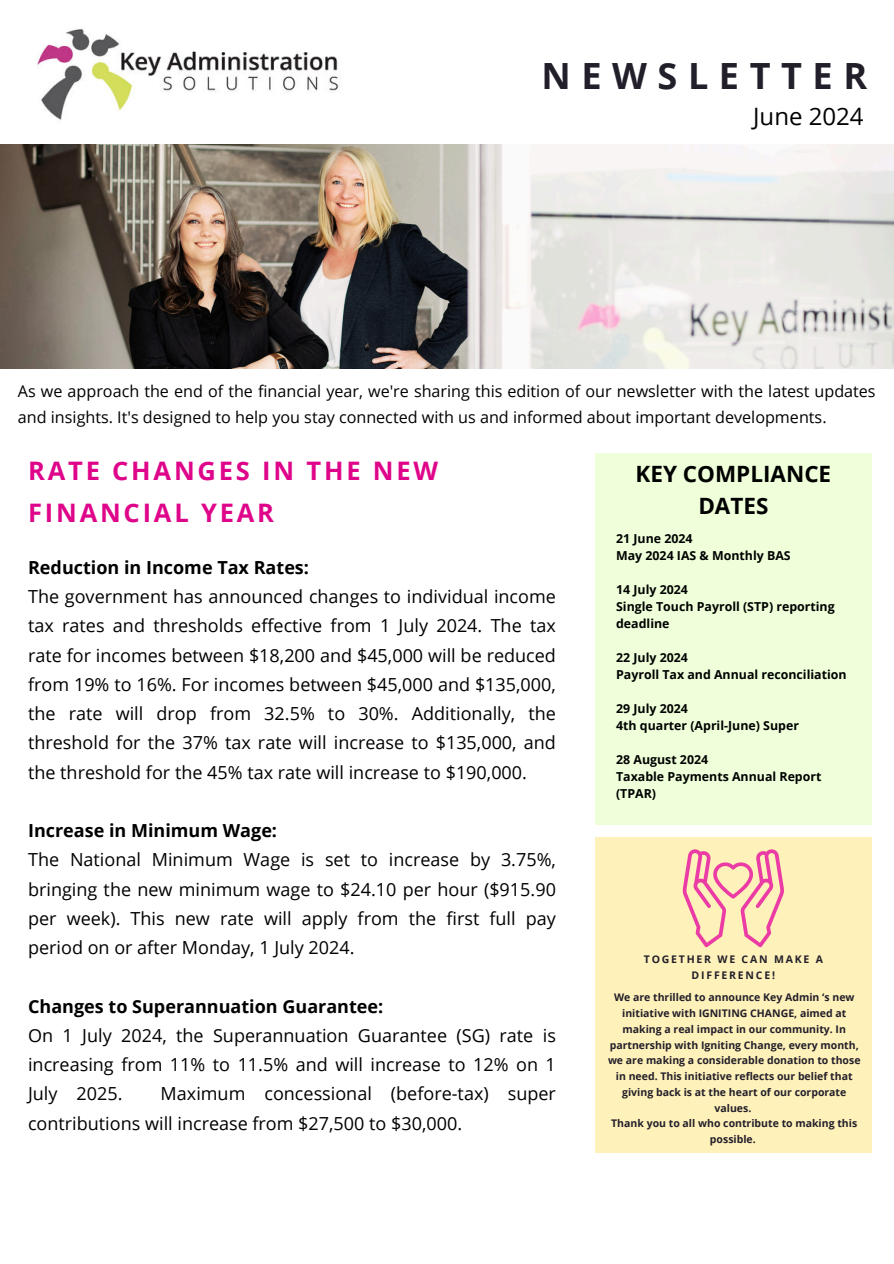
<style>
.page{position:relative;width:894px;height:1264px;background:#fff}
.page>*{position:absolute;margin:0;border:0;box-sizing:border-box;transform-origin:0 0}
.t1{font:700 36.15px "Open Sans";letter-spacing:.29em;color:#221f2a}
.t2{font:700 25.5px/41.7px "Open Sans";letter-spacing:.11em;color:#df058a}
.t3{font:24px "Open Sans";color:#000}
.t4{font:700 22.5px/31.3px "Open Sans";color:#000;text-align:center}
.t5{font:18px/29.2px "Open Sans";color:#000;text-align:justify}
.t6{font:700 18px "Open Sans";color:#000}
.t7{font:16.2px/26.4px "Open Sans";color:#000}
.t8{font:700 12.3px/17px "Open Sans";color:#000}
.t9{font:700 10.5px/15.8px "Open Sans";color:#221f2a;text-align:center}
.t10{font:700 10.5px/15.8px "Open Sans";letter-spacing:.17em;color:#221f2a;text-align:center}
</style>
<div class="page">
<img style="left:0;top:145px;width:893px;height:224px">
<img style="left:37px;top:29px;width:302px;height:91px">
<div style="left:595px;top:837px;width:276px;height:316px;background:#fff1ba"></div>
<svg style="left:682px;top:849px;width:101px;height:98px"></svg>
<div style="left:595px;top:453px;width:276px;height:372px;background:#eeffd9"></div>
<h1 class="t1" style="left:541px;top:51px;width:327px">NEWSLETTER</h1>
<h3 class="t3" style="left:753px;top:99px;width:112px">June 2024</h3>
<p class="t7" style="left:18px;top:377px;width:859px">As we approach the end of the financial year, we're sharing this edition of our newsletter with the latest updates and insights. It's designed to help you stay connected with us and informed about important developments.</p>
<h2 class="t2" style="left:28px;top:449px;width:411px">RATE CHANGES IN THE NEW<br>FINANCIAL YEAR</h2>
<p class="t6" style="left:28px;top:554px;width:282px">Reduction in Income Tax Rates:</p>
<p class="t5" style="left:28px;top:581px;width:529px">The government has announced changes to individual income tax rates and thresholds effective from 1 July 2024. The tax rate for incomes between $18,200 and $45,000 will be reduced from 19% to 16%. For incomes between $45,000 and $135,000, the rate will drop from 32.5% to 30%. Additionally, the threshold for the 37% tax rate will increase to $135,000, and the threshold for the 45% tax rate will increase to $190,000.</p>
<p class="t6" style="left:28px;top:817px;width:250px">Increase in Minimum Wage:</p>
<p class="t5" style="left:28px;top:844px;width:529px">The National Minimum Wage is set to increase by 3.75%, bringing the new minimum wage to $24.10 per hour ($915.90 per week). This new rate will apply from the first full pay period on or after Monday, 1 July 2024.</p>
<p class="t6" style="left:28px;top:993px;width:356px">Changes to Superannuation Guarantee:</p>
<p class="t5" style="left:28px;top:1020px;width:529px">On 1 July 2024, the Superannuation Guarantee (SG) rate is increasing from 11% to 11.5% and will increase to 12% on 1<br>July 2025.</p>
<p class="t5" style="left:28px;top:1078px;width:529px;text-indent:132px">Maximum concessional (before-tax) super contributions will increase from $27,500 to $30,000.</p>
<p class="t4" style="left:635px;top:458px;width:197px">KEY COMPLIANCE<br>DATES</p>
<p class="t8" style="left:616px;top:529px;width:176px">21 June 2024<br>May 2024 IAS &amp; Monthly BAS</p>
<p class="t8" style="left:616px;top:580px;width:220px">14 July 2024<br>Single Touch Payroll (STP) reporting deadline</p>
<p class="t8" style="left:616px;top:648px;width:232px">22 July 2024<br>Payroll Tax and Annual reconciliation</p>
<p class="t8" style="left:616px;top:699px;width:184px">29 July 2024<br>4th quarter (April-June) Super</p>
<p class="t8" style="left:616px;top:750px;width:207px">28 August 2024<br>Taxable Payments Annual Report (TPAR)</p>
<p class="t10" style="left:643px;top:951px;width:180px">TOGETHER WE CAN MAKE A<br>DIFFERENCE!</p>
<p class="t9" style="left:607px;top:989px;width:254px">We are thrilled to announce Key Admin ‘s new initiative with IGNITING CHANGE, aimed at making a real impact in our community. In partnership with Igniting Change, every month, we are making a considerable donation to those in need. This initiative reflects our belief that giving back is at the heart of our corporate values.<br>Thank you to all who contribute to making this possible.</p>
</div>
